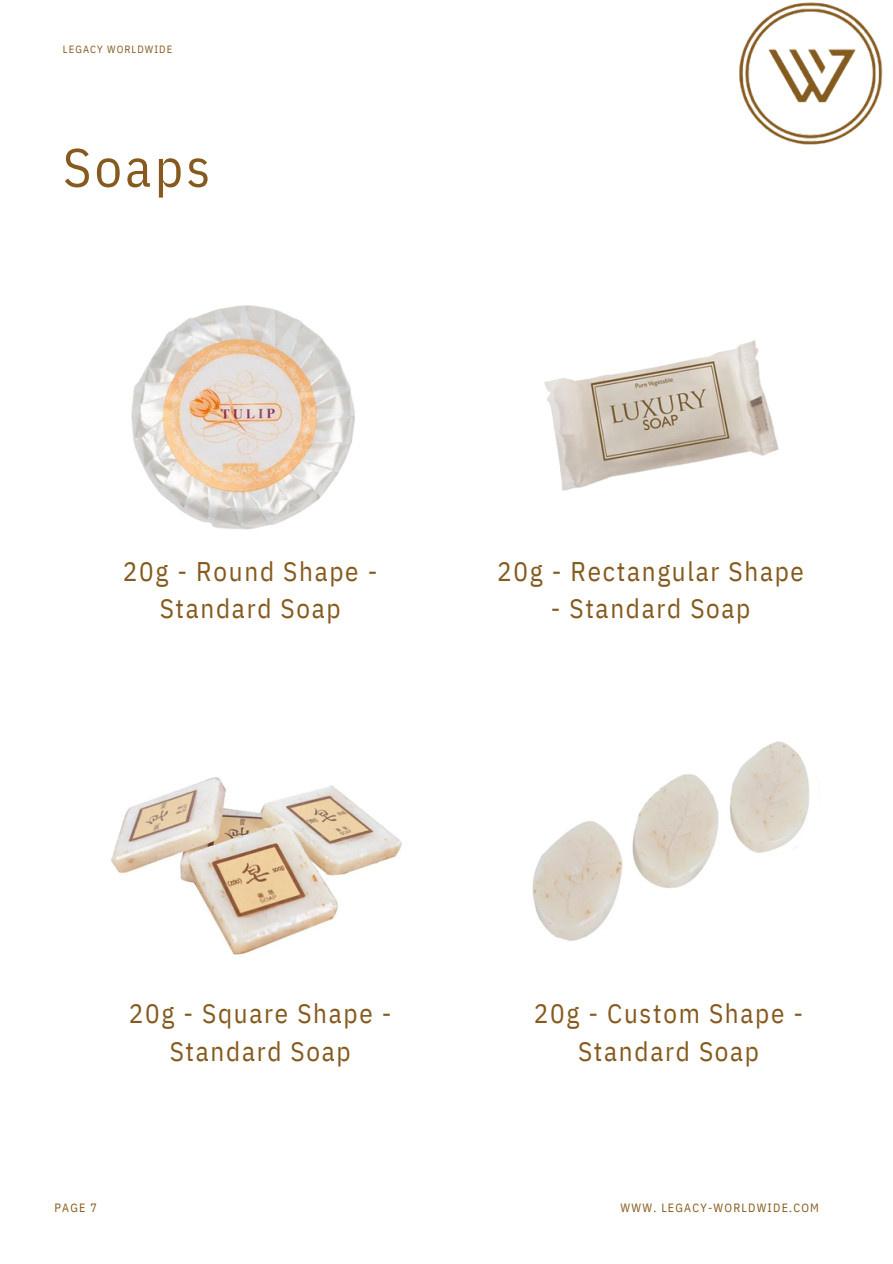
<style>
.page{position:relative;width:893px;height:1264px;background:#fff}
.page>*{position:absolute;margin:0;border:0;box-sizing:border-box;transform-origin:0 0}
.t1{font:54px "IBM Plex Sans Cond";letter-spacing:.065em;color:#865a1e}
.t2{font:27px/37.2px "IBM Plex Sans Cond";letter-spacing:.065em;color:#865a1e;text-align:center}
.t3{font:12px "IBM Plex Sans Cond";letter-spacing:.105em;color:#865a1e}
.t4{font:10.5px "IBM Plex Sans Cond";letter-spacing:.105em;color:#865a1e}
</style>
<div class="page">
<img style="left:739px;top:2px;width:144px;height:143px">
<img style="left:131px;top:305px;width:224px;height:225px">
<img style="left:544px;top:340px;width:235px;height:151px">
<img style="left:111px;top:777px;width:291px;height:178px">
<img style="left:532px;top:741px;width:278px;height:200px">
<h2 class="t4" style="left:63px;top:43px;width:111px">LEGACY WORLDWIDE</h2>
<p class="t1" style="left:63px;top:131px;width:149px">Soaps</p>
<p class="t2" style="left:123px;top:552px;width:256px">20g - Round Shape -<br>Standard Soap</p>
<h2 class="t2" style="left:497px;top:552px;width:308px">20g - Rectangular Shape</h2>
<h2 class="t2" style="left:550px;top:589px;width:201px">- Standard Soap</h2>
<h2 class="t2" style="left:129px;top:994px;width:264px">20g - Square Shape -<br>Standard Soap</h2>
<h3 class="t2" style="left:534px;top:994px;width:271px">20g - Custom Shape -<br>Standard Soap</h3>
<p class="t3" style="left:54px;top:1199px;width:44px">PAGE 7</p>
<h2 class="t3" style="left:620px;top:1199px;width:200px">WWW. LEGACY-WORLDWIDE.COM</h2>
</div>
